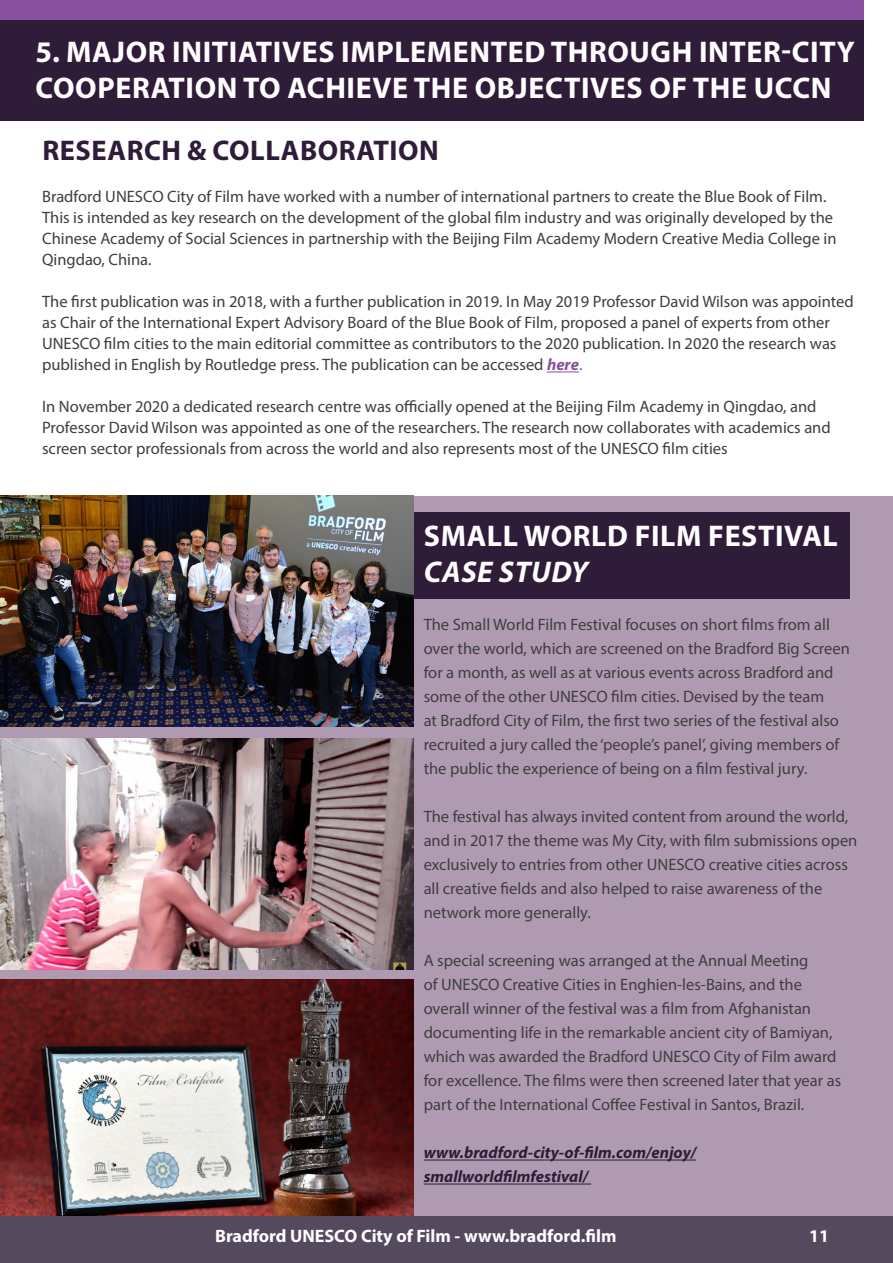
<style>
.page{position:relative;width:893px;height:1263px;background:#fff}
.page>*{position:absolute;margin:0;border:0;box-sizing:border-box;transform-origin:0 0}
.Heading{font:700 30px/36px "Myriad Pro";letter-spacing:.02em;color:#fff}
.Sub_heading{font:700 30px/36px "Myriad Pro";letter-spacing:.02em;color:#fff}
.Main_text_black{font:700 28.5px "Myriad Pro";letter-spacing:.02em;color:#2f1c39}
.Sub_heading_Fire_san{font:700 18px "Myriad Pro";color:#fff}
.Main_text_black-2{font:16.5px/24px "Myriad Pro";color:#3e3e3f}
.Main_text_black-3{font:italic 700 16.5px/24px "Myriad Pro";color:#2f1c39}
.s1{font-weight:700;font-style:italic;color:#894f9f}
.s2{color:#894f9f}
.s3{font-style:italic}
</style>
<div class="page">
<hr style="left:547px;top:372px;width:32px;height:1px;background:#894f9f">
<div style="left:0;top:20px;width:863px;height:101px;background:#2f1c39"></div>
<div style="left:0;top:0;width:863px;height:19px;background:#894f9f"></div>
<div style="left:0;top:496px;width:893px;height:720px;background:#b09ab1"></div>
<div style="left:414px;top:512px;width:436px;height:87px;background:#2f1c39"></div>
<hr style="left:424px;top:1159px;width:272px;height:1px;background:#2f1c39">
<hr style="left:424px;top:1183px;width:167px;height:1px;background:#2f1c39">
<img style="left:0;top:496px;width:414px;height:231px">
<img style="left:0;top:738px;width:414px;height:231px">
<img style="left:0;top:980px;width:414px;height:236px">
<div style="left:0;top:1216px;width:893px;height:47px;background:#55495d"></div>
<p class="Heading" style="left:35px;top:33px;width:821px">5. MAJOR INITIATIVES IMPLEMENTED THROUGH INTER-CITY<br>COOPERATION TO ACHIEVE THE OBJECTIVES OF THE UCCN</p>
<p class="Main_text_black" style="left:42px;top:132px;width:398px">RESEARCH &amp; COLLABORATION</p>
<p class="Main_text_black-2" style="left:42px;top:186px;width:796px;line-height:21px">Bradford UNESCO City of Film have worked with a number of international partners to create the Blue Book of Film.<br>This is intended as key research on the development of the global film industry and was originally developed by the Chinese Academy of Social Sciences in partnership with the Beijing Film Academy Modern Creative Media College in Qingdao, China.</p>
<p class="Main_text_black-2" style="left:42px;top:291px;width:813px;line-height:21px">The first publication was in 2018, with a further publication in 2019. In May 2019 Professor David Wilson was appointed as Chair of the International Expert Advisory Board of the Blue Book of Film, proposed a panel of experts from other UNESCO film cities to the main editorial committee as contributors to the 2020 publication. In 2020 the research was published in English by Routledge press. The publication can be accessed <span class="s1">here</span><span class="s2">.</span></p>
<p class="Main_text_black-2" style="left:42px;top:396px;width:790px;line-height:21px">In November 2020 a dedicated research centre was officially opened at the Beijing Film Academy in Qingdao, and<br>Professor David Wilson was appointed as one of the researchers. The research now collaborates with academics and screen sector professionals from across the world and also represents most of the UNESCO film cities</p>
<p class="Sub_heading" style="left:424px;top:517px;width:415px">SMALL WORLD FILM FESTIVAL<br><span class="s3">CASE STUDY</span></p>
<p class="Main_text_black-2" style="left:424px;top:612px;width:428px">The Small World Film Festival focuses on short films from all over the world, which are screened on the Bradford Big Screen for a month, as well as at various events across Bradford and some of the other UNESCO film cities. Devised by the team<br>at Bradford City of Film, the first two series of the festival also recruited a jury called the ‘people’s panel’, giving members of the public the experience of being on a film festival jury.</p>
<p class="Main_text_black-2" style="left:424px;top:804px;width:435px">The festival has always invited content from around the world, and in 2017 the theme was My City, with film submissions open exclusively to entries from other UNESCO creative cities across all creative fields and also helped to raise awareness of the network more generally.</p>
<p class="Main_text_black-2" style="left:424px;top:948px;width:419px">A special screening was arranged at the Annual Meeting<br>of UNESCO Creative Cities in Enghien-les-Bains, and the overall winner of the festival was a film from Afghanistan documenting life in the remarkable ancient city of Bamiyan, which was awarded the Bradford UNESCO City of Film award for excellence. The films were then screened later that year as part of the International Coffee Festival in Santos, Brazil.</p>
<p class="Main_text_black-3" style="left:424px;top:1140px;width:274px">www.bradford-city-of-film.com/enjoy/ smallworldfilmfestival/</p>
<p class="Sub_heading_Fire_san" style="left:215px;top:1224px;width:403px">Bradford UNESCO City of Film - www.bradford.film</p>
<p class="Sub_heading_Fire_san" style="left:809px;top:1224px;width:21px">11</p>
</div>
